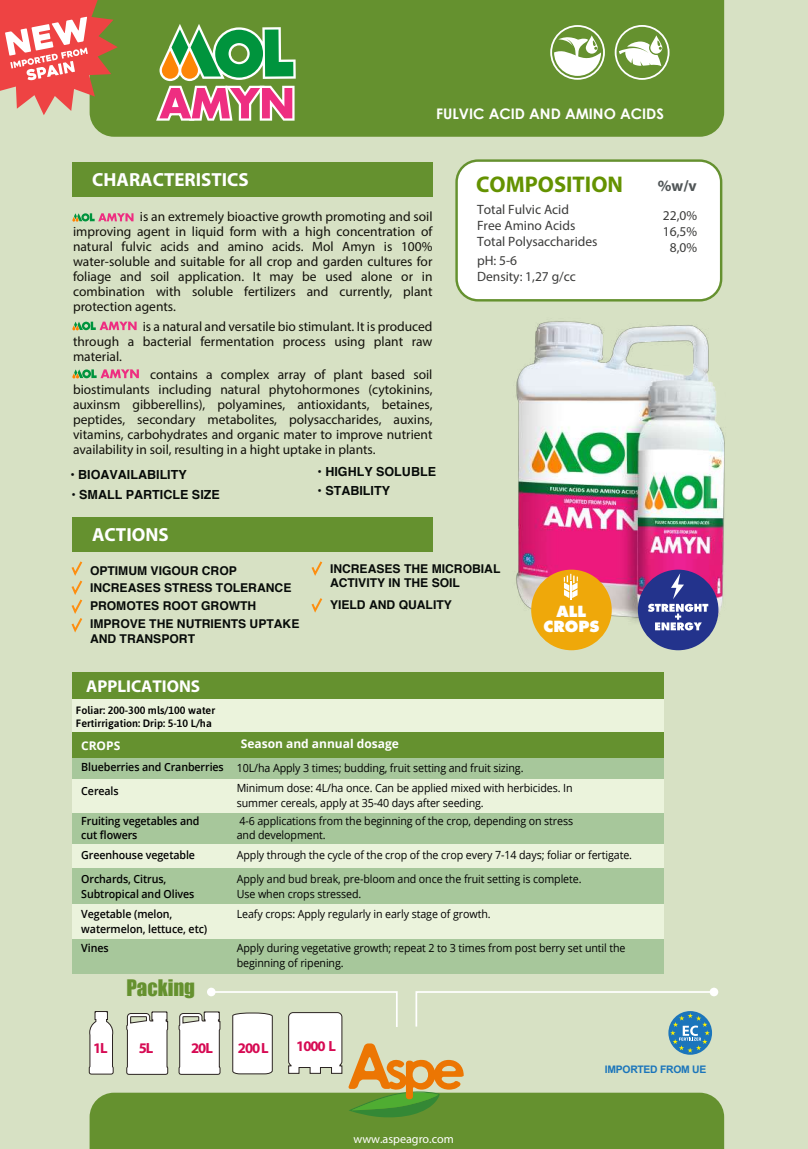
<style>
.page{position:relative;width:808px;height:1149px;background:#fff}
.page>*{position:absolute;margin:0;border:0;box-sizing:border-box;transform-origin:0 0}
.t1{font:700 22.8px "Myriad Pro";color:#649200}
.t2{font:20.85px "Impact";color:#65912f}
.t3{font:700 18.9px "Myriad Pro";color:#fff}
.t4{font:700 17.1px "Myriad Pro";color:#fff}
.t5{font:700 15.75px "Myriad Pro";color:#505557}
.t6{font:800 15px "Futura";color:#fff}
.t7{font:700 14.7px "Myriad Pro";letter-spacing:-.075em;color:#d60a53}
.t8{font:700 14.55px "Century Gothic";color:#fff}
.t9{font:13.5px/15px "Myriad Pro";color:#12110b;text-align:justify}
.t10{font:13.5px/16.2px "Myriad Pro";color:#3c3c3b}
.t11{font:700 12.6px "Helvetica";color:#070b09}
.t12{font:700 12.15px/16.8px "Helvetica";color:#070b09}
.t13{font:700 12px "Open Sans";color:#fff}
.t14{font:12px "Myriad Pro";color:#fff}
.t15{font:11.25px/14.7px "Open Sans";letter-spacing:-.01em;color:#000;scale:.95 1}
.t16{font:600 11.25px/14.7px "Open Sans";letter-spacing:-.01em;color:#000;scale:.95 1}
.t17{font:500 10.65px/12.8px "Asap";color:#000}
.t18{font:700 10.35px "Arial";letter-spacing:-.025em;color:#1b75bb}
</style>
<div class="page">
<div style="left:0;top:0;width:808px;height:1148px;background:#d7e1c4"></div>
<div style="left:90px;top:0;width:634px;height:137px;background:#65912f"></div>
<div style="left:72px;top:162px;width:360px;height:34px;background:#65912f"></div>
<div style="left:72px;top:517px;width:360px;height:34px;background:#65912f"></div>
<div style="left:457px;top:160px;width:264px;height:140px;background:#fff;border-radius:21px"></div>
<div style="left:455px;top:159px;width:267px;height:142px;border:2px solid #65912f;border-radius:21px"></div>
<div style="left:72px;top:671px;width:591px;height:28px;background:#65912f"></div>
<div style="left:72px;top:699px;width:591px;height:274px;background:#ebf3dc"></div>
<div style="left:72px;top:757px;width:591px;height:21px;background:#a7c79b"></div>
<div style="left:72px;top:812px;width:591px;height:31px;background:#a7c79b"></div>
<div style="left:72px;top:868px;width:591px;height:35px;background:#a7c79b"></div>
<div style="left:72px;top:938px;width:591px;height:35px;background:#a7c79b"></div>
<div style="left:72px;top:731px;width:591px;height:26px;background:#65912f"></div>
<svg style="left:71px;top:561px;width:12px;height:72px"></svg>
<svg style="left:311px;top:561px;width:12px;height:15px"></svg>
<svg style="left:311px;top:598px;width:12px;height:15px"></svg>
<img style="left:516px;top:321px;width:209px;height:313px">
<svg style="left:72px;top:213px;width:61px;height:8px"></svg>
<svg style="left:72px;top:321px;width:65px;height:9px"></svg>
<svg style="left:72px;top:369px;width:67px;height:9px"></svg>
<svg style="left:89px;top:989px;width:635px;height:159px"></svg>
<div style="left:638px;top:569px;width:80px;height:81px;background:#23338c;border-radius:50%"></div>
<div style="left:531px;top:569px;width:81px;height:81px;background:#efa80a;border-radius:50%"></div>
<svg style="left:648px;top:573px;width:60px;height:57px"></svg>
<svg style="left:564px;top:573px;width:14px;height:26px"></svg>
<svg style="left:615px;top:25px;width:54px;height:55px;background:#99b675"></svg>
<svg style="left:550px;top:25px;width:55px;height:55px;background:#a9c28b"></svg>
<svg style="left:0;top:0;width:118px;height:115px;background:#d77a67"></svg>
<svg style="left:153px;top:24px;width:144px;height:100px;background:#8a9868"></svg>
<p class="t8" style="left:436px;top:103px;width:229px">FULVIC ACID AND AMINO ACIDS</p>
<h3 class="t3" style="left:92px;top:167px;width:158px">CHARACTERISTICS</h3>
<p class="t9" style="left:73px;top:209px;width:361px;text-indent:67px">is an extremely bioactive growth promoting and soil improving agent in liquid form with a high concentration of natural fulvic acids and amino acids. Mol Amyn is 100% water-soluble and suitable for all crop and garden cultures for foliage and soil application. It may be used alone or in combination with soluble fertilizers and currently, plant protection agents.</p>
<p class="t9" style="left:73px;top:318px;width:361px;text-indent:70px">is a natural and versatile bio stimulant. It is produced through a bacterial fermentation process using plant raw material.</p>
<p class="t9" style="left:73px;top:366px;width:361px;text-indent:77px">contains a complex array of plant based soil biostimulants including natural phytohormones (cytokinins, auxinsm gibberellins), polyamines, antioxidants, betaines, peptides, secondary metabolites, polysaccharides, auxins, vitamins, carbohydrates and organic mater to improve nutrient availability in soil, resulting in a hight uptake in plants.</p>
<p class="t11" style="left:70px;top:464px;width:118px">• BIOAVAILABILITY</p>
<p class="t11" style="left:317px;top:461px;width:120px">• HIGHLY SOLUBLE</p>
<p class="t11" style="left:71px;top:484px;width:150px">• SMALL PARTICLE SIZE</p>
<p class="t11" style="left:317px;top:480px;width:74px">• STABILITY</p>
<h3 class="t3" style="left:92px;top:521px;width:78px">ACTIONS</h3>
<h1 class="t1" style="left:476px;top:170px;width:148px">COMPOSITION</h1>
<p class="t5" style="left:658px;top:175px;width:41px">%w/v</p>
<p class="t10" style="left:477px;top:201px;width:122px">Total Fulvic Acid<br>Free Amino Acids<br>Total Polysaccharides</p>
<p class="t10" style="left:477px;top:252px;width:100px">pH: 5-6<br>Density: 1,27 g/cc</p>
<p class="t10" style="left:663px;top:207px;width:36px;text-align:center">22,0%<br>16,5%<br>8,0%</p>
<p class="t12" style="left:90px;top:562px;width:203px">OPTIMUM VIGOUR CROP<br>INCREASES STRESS TOLERANCE</p>
<p class="t12" style="left:90px;top:596px;width:211px;line-height:18.3px">PROMOTES ROOT GROWTH<br>IMPROVE THE NUTRIENTS UPTAKE</p>
<p class="t12" style="left:90px;top:630px;width:107px">AND TRANSPORT</p>
<p class="t4" style="left:86px;top:675px;width:116px">APPLICATIONS</p>
<p class="t17" style="left:76px;top:703px;width:141px">Foliar: 200-300 mls/100 water<br>Fertirrigation: Drip: 5-10 L/ha</p>
<p class="t12" style="left:330px;top:561px;width:172px;line-height:14.5px">INCREASES THE MICROBIAL<br>ACTIVITY IN THE SOIL</p>
<p class="t12" style="left:330px;top:596px;width:123px">YIELD AND QUALITY</p>
<p class="t13" style="left:81px;top:736px;width:41px">CROPS</p>
<p class="t13" style="left:241px;top:734px;width:160px">Season and annual dosage</p>
<p class="t16" style="left:81px;top:759px;width:151px">Blueberries and Cranberries</p>
<p class="t15" style="left:237px;top:760px;width:303px">10L/ha Apply 3 times; budding, fruit setting and fruit sizing.</p>
<p class="t6" style="left:557px;top:602px;width:31px">ALL</p>
<p class="t6" style="left:544px;top:617px;width:57px">CROPS</p>
<p class="t16" style="left:81px;top:782px;width:41px">Cereals</p>
<p class="t15" style="left:237px;top:779px;width:355px">Minimum dose: 4L/ha once. Can be applied mixed with herbicides. In summer cereals, apply at 35-40 days after seeding.</p>
<p class="t16" style="left:81px;top:812px;width:126px">Fruiting vegetables and cut flowers</p>
<p class="t15" style="left:237px;top:812px;width:355px">4-6 applications from the beginning of the crop, depending on stress and development.</p>
<p class="t16" style="left:81px;top:847px;width:121px">Greenhouse vegetable</p>
<p class="t15" style="left:237px;top:847px;width:418px">Apply through the cycle of the crop of the crop every 7-14 days; foliar or fertigate.</p>
<p class="t16" style="left:81px;top:871px;width:121px">Orchards, Citrus,<br>Subtropical and Olives</p>
<p class="t15" style="left:237px;top:871px;width:364px">Apply and bud break, pre-bloom and once the fruit setting is complete.<br>Use when crops stressed.</p>
<p class="t16" style="left:81px;top:906px;width:134px">Vegetable (melon, watermelon, lettuce, etc)</p>
<p class="t15" style="left:237px;top:906px;width:269px">Leafy crops: Apply regularly in early stage of growth.</p>
<p class="t16" style="left:81px;top:940px;width:30px">Vines</p>
<p class="t15" style="left:237px;top:940px;width:411px">Apply during vegetative growth; repeat 2 to 3 times from post berry set until the beginning of ripening.</p>
<h2 class="t2" style="left:126px;top:971px;width:70px">Packing</h2>
<p class="t7" style="left:93px;top:1038px;width:16px">1L</p>
<p class="t7" style="left:139px;top:1038px;width:16px">5L</p>
<p class="t7" style="left:191px;top:1038px;width:23px">20L</p>
<p class="t7" style="left:238px;top:1038px;width:32px">200L</p>
<p class="t7" style="left:296px;top:1036px;width:41px">1000 L</p>
<p class="t14" style="left:353px;top:1131px;width:102px">www.aspeagro.com</p>
<p class="t18" style="left:605px;top:1061px;width:103px">IMPORTED FROM UE</p>
</div>
